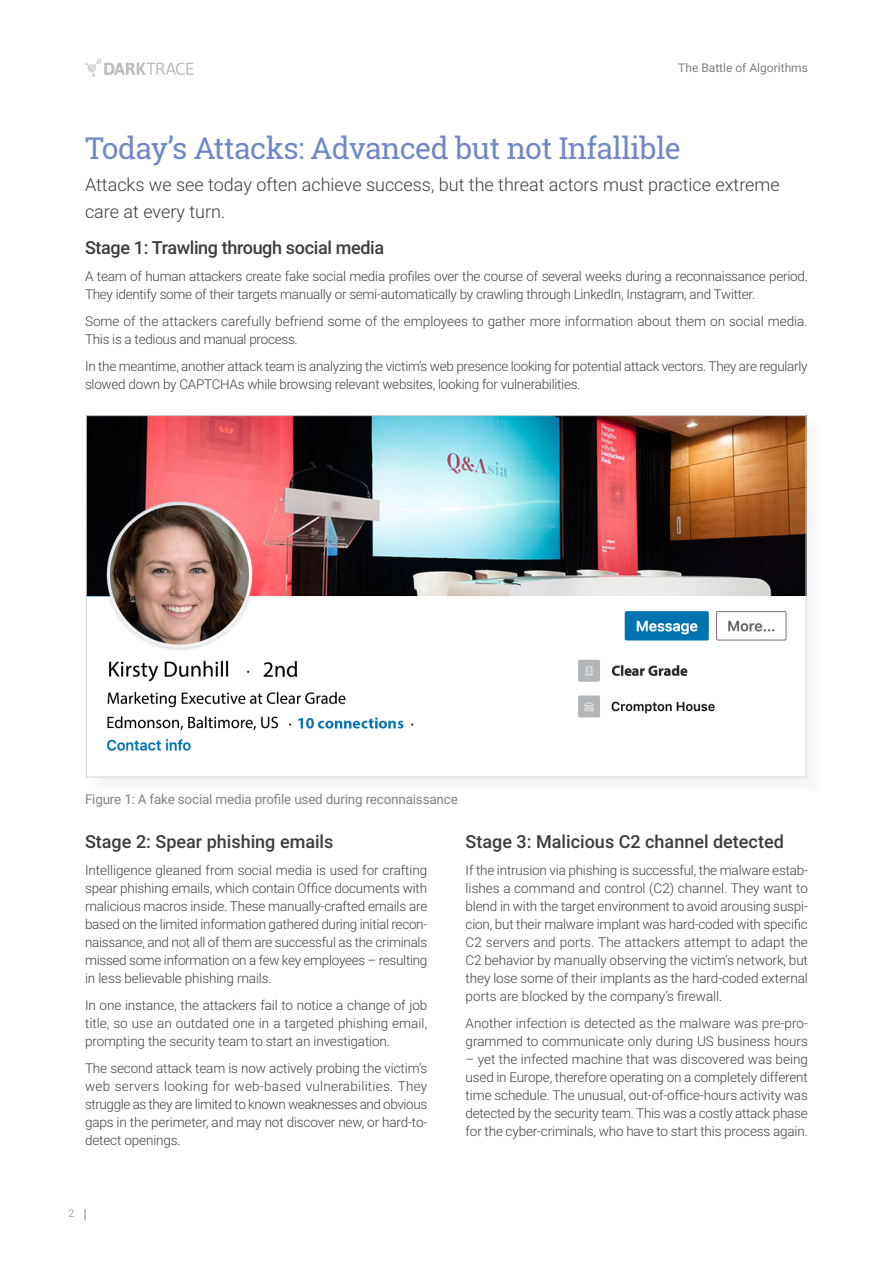
<style>
.page{position:relative;width:893px;height:1263px;background:#fff}
.page>*{position:absolute;margin:0;border:0;box-sizing:border-box;transform-origin:0 0}
.t1{font:30px "Roboto Slab";letter-spacing:-.02em;color:#7089c5}
.t2{font:300 18px/27px "Roboto";color:#3d3d3c}
.t3{font:500 18px "Roboto";color:#3d3d3c}
.t4{font:500 18px "Roboto";letter-spacing:-.02em;color:#3d3d3c}
.t5{font:300 13.5px/18px "Roboto";letter-spacing:-.02em;color:#414042;text-align:justify}
.t6{font:300 13.5px/18px "Roboto";color:#414042}
.t7{font:13.5px "Roboto";letter-spacing:-.015em;color:#808285}
.t8{font:12px "Roboto";color:#7c8081}
.t9{font:300 10.5px "Roboto";color:#808285}
</style>
<div class="page">
<svg style="left:85px;top:59px;width:108px;height:18px"></svg>
<div style="left:88px;top:417px;width:737px;height:379px;background:#231f20;opacity:.05"></div>
<img style="left:88px;top:417px;width:716px;height:358px">
<p class="t8" style="left:678px;top:60px;width:131px">The Battle of Algorithms</p>
<h1 class="t1" style="left:85px;top:128px;width:598px">Today’s Attacks: Advanced but not Infallible</h1>
<h2 class="t2" style="left:85px;top:170px;width:696px">Attacks we see today often achieve success, but the threat actors must practice extreme care at every turn.</h2>
<h2 class="t4" style="left:85px;top:235px;width:301px">Stage 1: Trawling through social media</h2>
<p class="t5" style="left:85px;top:266px;width:724px">A team of human attackers create fake social media profiles over the course of several weeks during a reconnaissance period.<br>They identify some of their targets manually or semi-automatically by crawling through LinkedIn, Instagram, and Twitter.</p>
<p class="t6" style="left:85px;top:311px;width:724px">Some of the attackers carefully befriend some of the employees to gather more information about them on social media.<br>This is a tedious and manual process.</p>
<p class="t5" style="left:85px;top:356px;width:724px">In the meantime, another attack team is analyzing the victim’s web presence looking for potential attack vectors. They are regularly slowed down by CAPTCHAs while browsing relevant websites, looking for vulnerabilities.</p>
<p class="t7" style="left:85px;top:789px;width:374px">Figure 1: A fake social media profile used during reconnaissance</p>
<h2 class="t3" style="left:85px;top:829px;width:250px">Stage 2: Spear phishing emails</h2>
<p class="t5" style="left:85px;top:860px;width:344px">Intelligence gleaned from social media is used for crafting spear phishing emails, which contain Office documents with malicious macros inside. These manually-crafted emails are based on the limited information gathered during initial recon&shy;naissance, and not all of them are successful as the criminals missed some information on a few key employees – resulting in less believable phishing mails.</p>
<p class="t5" style="left:85px;top:995px;width:344px">In one instance, the attackers fail to notice a change of job title, so use an outdated one in a targeted phishing email, prompting the security team to start an investigation.</p>
<p class="t5" style="left:85px;top:1058px;width:344px">The second attack team is now actively probing the victim’s web servers looking for web-based vulnerabilities. They struggle as they are limited to known weaknesses and obvious gaps in the perimeter, and may not discover new, or hard-to&shy;detect openings.</p>
<h2 class="t3" style="left:466px;top:829px;width:320px">Stage 3: Malicious C2 channel detected</h2>
<p class="t5" style="left:466px;top:860px;width:344px">If the intrusion via phishing is successful, the malware estab&shy;lishes a command and control (C2) channel. They want to blend in with the target environment to avoid arousing suspi&shy;cion, but their malware implant was hard-coded with specific C2 servers and ports. The attackers attempt to adapt the C2 behavior by manually observing the victim’s network, but they lose some of their implants as the hard-coded external ports are blocked by the company’s firewall.</p>
<p class="t6" style="left:466px;top:1013px;width:344px">Another infection is detected as the malware was pre-pro&shy;grammed to communicate only during US business hours</p>
<p class="t5" style="left:466px;top:1049px;width:344px">– yet the infected machine that was discovered was being used in Europe, therefore operating on a completely different time schedule. The unusual, out-of-office-hours activity was detected by the security team. This was a costly attack phase for the cyber-criminals, who have to start this process again.</p>
<p class="t9" style="left:69px;top:1206px;width:7px">2</p>
</div>
